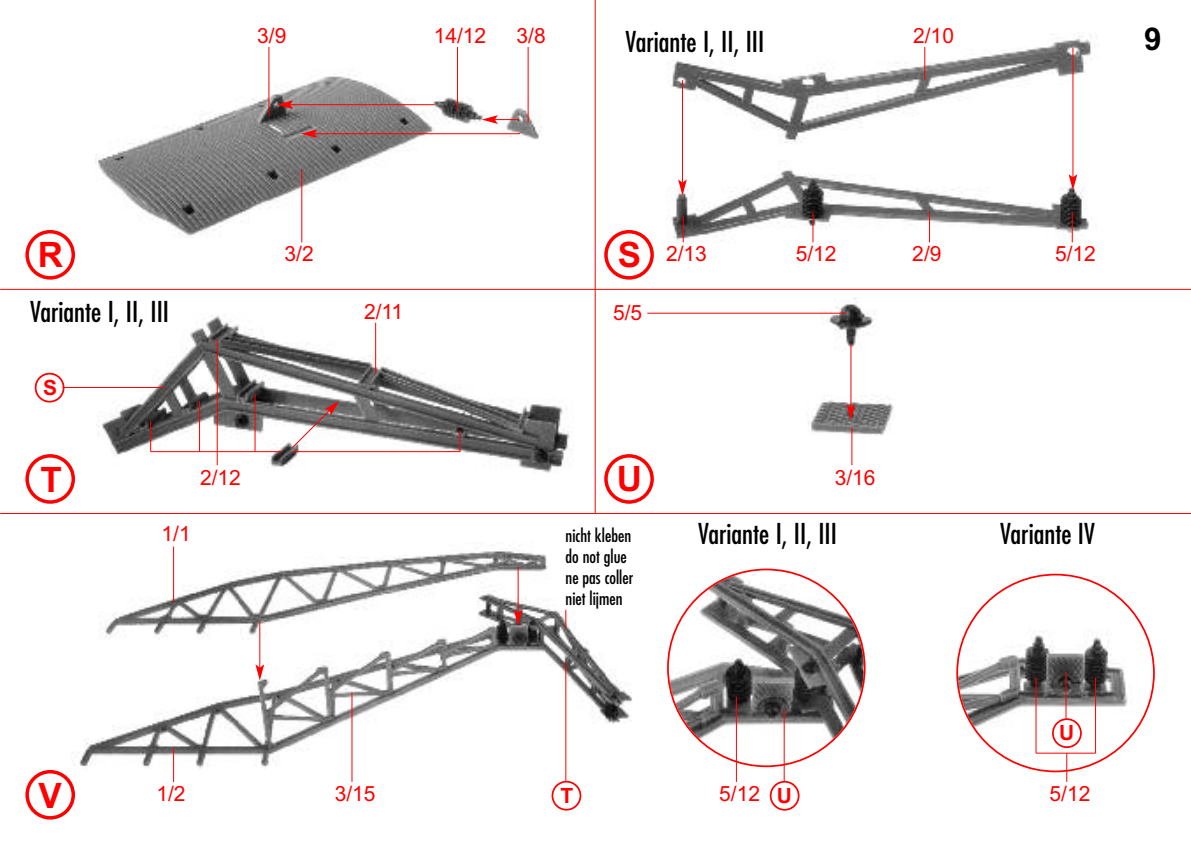
<style>
.page{position:relative;width:1191px;height:844px;background:#fff}
.page>*{position:absolute;margin:0;border:0;box-sizing:border-box;transform-origin:0 0}
.t1{font:700 35px "Arial";color:#f00}
.t2{font:700 31.5px "Arial";color:#000}
.t3{font:condensed 28px "Futura Std";color:#000}
.t4{font:21px "Arial";color:#f00}
.t5{font:700 21px "Arial";color:#f00}
.t6{font:condensed 17.5px/21px "Futura Std";color:#000}
</style>
<div class="page">
<hr style="left:595px;top:0;width:1px;height:513px;background:#f00">
<hr style="left:0;top:513px;width:1191px;height:1px;background:#f00">
<hr style="left:0;top:289px;width:1191px;height:1px;background:#f00">
<img style="left:95px;top:69px;width:446px;height:168px">
<img style="left:671px;top:35px;width:426px;height:208px">
<img style="left:98px;top:315px;width:474px;height:158px">
<img style="left:806px;top:298px;width:88px;height:141px">
<img style="left:72px;top:546px;width:560px;height:224px">
<svg style="left:667px;top:568px;width:198px;height:199px"></svg>
<hr style="left:301px;top:169px;width:1px;height:73px;background:#f00">
<svg style="left:683px;top:215px;width:1px;height:27px"></svg>
<hr style="left:812px;top:211px;width:1px;height:31px;background:#f00">
<hr style="left:1071px;top:211px;width:1px;height:31px;background:#f00">
<hr style="left:736px;top:696px;width:1px;height:85px;background:#f00">
<hr style="left:351px;top:692px;width:1px;height:89px;background:#f00">
<hr style="left:173px;top:748px;width:1px;height:33px;background:#f00">
<hr style="left:173px;top:546px;width:1px;height:56px;background:#f00">
<hr style="left:929px;top:211px;width:1px;height:31px;background:#f00">
<hr style="left:268px;top:47px;width:1px;height:69px;background:#f00">
<hr style="left:924px;top:47px;width:1px;height:33px;background:#f00">
<hr style="left:375px;top:323px;width:1px;height:51px;background:#f00">
<hr style="left:217px;top:339px;width:1px;height:126px;background:#f00">
<hr style="left:851px;top:427px;width:1px;height:38px;background:#f00">
<hr style="left:565px;top:661px;width:1px;height:120px;background:#f00">
<svg style="left:565px;top:609px;width:1px;height:19px"></svg>
<hr style="left:783px;top:710px;width:1px;height:71px;background:#f00">
<hr style="left:151px;top:451px;width:131px;height:1px;background:#f00">
<hr style="left:292px;top:451px;width:168px;height:1px;background:#f00">
<hr style="left:63px;top:387px;width:102px;height:1px;background:#f00">
<hr style="left:647px;top:313px;width:199px;height:1px;background:#f00">
<hr style="left:150px;top:421px;width:1px;height:30px;background:#f00">
<hr style="left:199px;top:401px;width:1px;height:50px;background:#f00">
<hr style="left:255px;top:394px;width:1px;height:57px;background:#f00">
<svg style="left:459px;top:430px;width:1px;height:21px"></svg>
<hr style="left:457px;top:47px;width:1px;height:63px;background:#f00">
<hr style="left:527px;top:47px;width:1px;height:76px;background:#f00">
<hr style="left:290px;top:104px;width:144px;height:1px;background:#f00">
<svg style="left:277px;top:100px;width:16px;height:9px"></svg>
<svg style="left:291px;top:401px;width:48px;height:47px"></svg>
<hr style="left:314px;top:133px;width:206px;height:1px;background:#f00">
<svg style="left:301px;top:129px;width:16px;height:9px"></svg>
<svg style="left:482px;top:115px;width:36px;height:9px"></svg>
<hr style="left:682px;top:80px;width:1px;height:102px;background:#f00">
<svg style="left:678px;top:179px;width:9px;height:16px"></svg>
<hr style="left:1072px;top:48px;width:1px;height:129px;background:#f00">
<svg style="left:1068px;top:174px;width:9px;height:16px"></svg>
<hr style="left:850px;top:344px;width:1px;height:63px;background:#f00">
<svg style="left:846px;top:404px;width:9px;height:16px"></svg>
<hr style="left:517px;top:567px;width:1px;height:45px;background:#f00">
<svg style="left:514px;top:609px;width:8px;height:16px"></svg>
<hr style="left:259px;top:621px;width:1px;height:46px;background:#f00">
<svg style="left:255px;top:664px;width:9px;height:16px"></svg>
<svg style="left:25px;top:230px;width:50px;height:49px"></svg>
<svg style="left:604px;top:230px;width:50px;height:49px"></svg>
<svg style="left:25px;top:454px;width:50px;height:49px"></svg>
<svg style="left:604px;top:454px;width:50px;height:49px"></svg>
<svg style="left:25px;top:769px;width:50px;height:50px"></svg>
<svg style="left:35px;top:372px;width:29px;height:30px"></svg>
<svg style="left:956px;top:573px;width:198px;height:208px"></svg>
<svg style="left:551px;top:780px;width:30px;height:30px"></svg>
<svg style="left:769px;top:780px;width:30px;height:30px"></svg>
<p class="t4" style="left:257px;top:24px;width:31px">3/9</p>
<p class="t4" style="left:913px;top:24px;width:42px">2/10</p>
<p class="t4" style="left:434px;top:24px;width:54px">14/12</p>
<p class="t4" style="left:516px;top:24px;width:31px">3/8</p>
<h3 class="t3" style="left:625px;top:29px;width:141px">Variante I, II, III</h3>
<h2 class="t2" style="left:1144px;top:20px;width:19px">9</h2>
<h1 class="t1" style="left:38px;top:234px;width:27px">R</h1>
<h1 class="t1" style="left:617px;top:234px;width:25px">S</h1>
<p class="t4" style="left:285px;top:242px;width:31px">3/2</p>
<p class="t4" style="left:666px;top:242px;width:42px">2/13</p>
<p class="t4" style="left:795px;top:242px;width:42px">5/12</p>
<h3 class="t3" style="left:30px;top:298px;width:141px">Variante I, II, III</h3>
<p class="t5" style="left:43px;top:375px;width:16px">S</p>
<p class="t4" style="left:364px;top:299px;width:41px">2/11</p>
<p class="t4" style="left:613px;top:300px;width:31px">5/5</p>
<h1 class="t1" style="left:40px;top:459px;width:23px">T</h1>
<h1 class="t1" style="left:617px;top:458px;width:27px">U</h1>
<p class="t4" style="left:200px;top:465px;width:42px">2/12</p>
<p class="t4" style="left:834px;top:465px;width:42px">3/16</p>
<p class="t4" style="left:162px;top:521px;width:31px">1/1</p>
<p class="t6" style="left:565px;top:525px;width:69px">nicht kleben do not glue ne pas coller niet lijmen</p>
<h3 class="t3" style="left:698px;top:521px;width:141px">Variante I, II, III</h3>
<p class="t4" style="left:912px;top:242px;width:31px">2/9</p>
<h1 class="t1" style="left:38px;top:775px;width:25px">V</h1>
<p class="t4" style="left:156px;top:781px;width:31px">1/2</p>
<p class="t4" style="left:335px;top:781px;width:42px">3/15</p>
<p class="t4" style="left:719px;top:781px;width:42px">5/12</p>
<p class="t5" style="left:560px;top:783px;width:14px">T</p>
<p class="t5" style="left:777px;top:783px;width:17px">U</p>
<p class="t4" style="left:1055px;top:242px;width:42px">5/12</p>
<h3 class="t3" style="left:1000px;top:521px;width:96px">Variante IV</h3>
<p class="t5" style="left:1059px;top:720px;width:17px">U</p>
<p class="t4" style="left:1049px;top:781px;width:42px">5/12</p>
</div>
